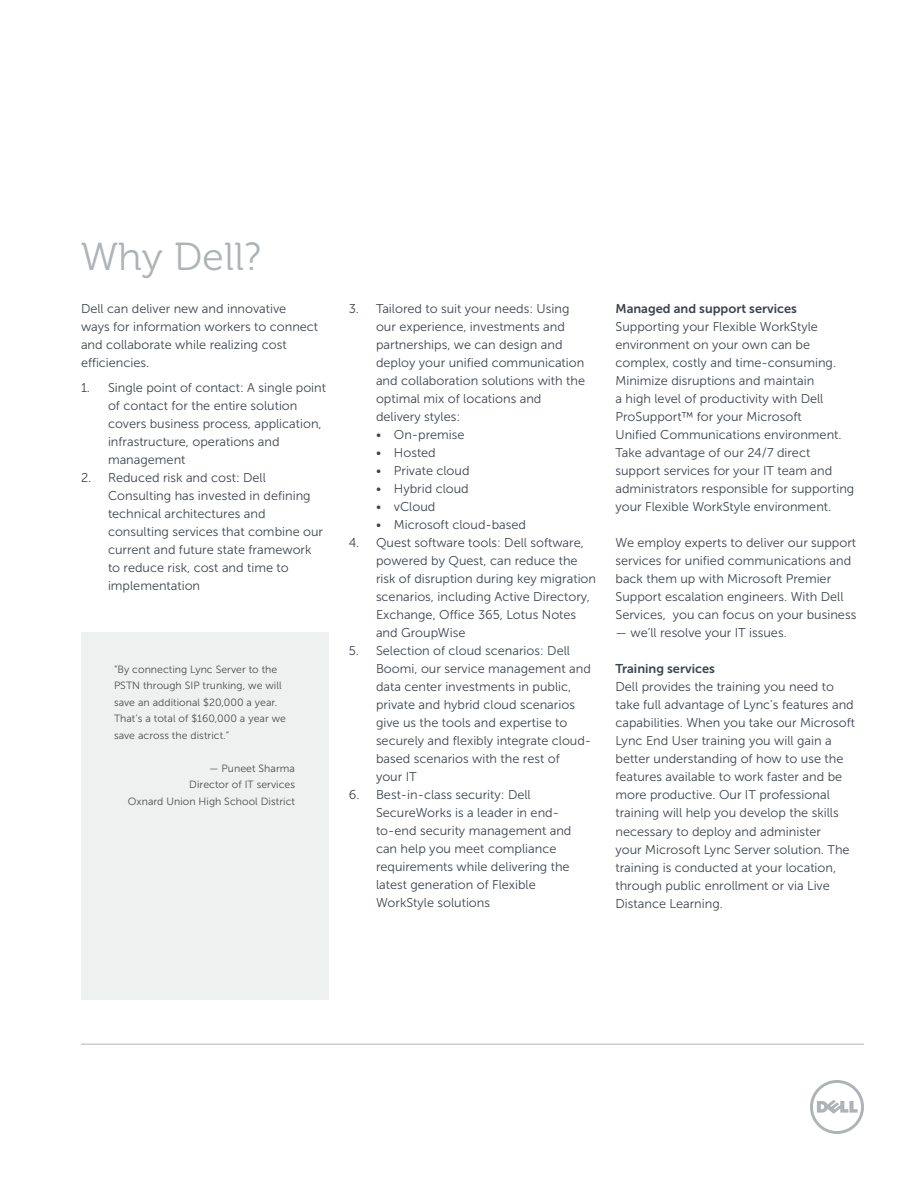
<style>
.page{position:relative;width:918px;height:1188px;background:#fff}
.page>*{position:absolute;margin:0;border:0;box-sizing:border-box;transform-origin:0 0}
.t1{font:39px "Museo For Dell 300";letter-spacing:.01em;color:#aeb3b8}
.t2{font:12.75px/18px "Museo Sans For Dell 300";color:#3e444f}
.t3{font:12.75px "Museo Sans For Dell 700";color:#3e444f}
.t4{font:10.5px/16.5px "Museo Sans For Dell 300";letter-spacing:.005em;color:#4b4c4d}
</style>
<div class="page">
<hr style="left:81px;top:1044px;width:783px;height:1px;background:#aeb3b8">
<div style="left:81px;top:632px;width:247px;height:368px;background:#eff0f0"></div>
<svg style="left:810px;top:1080px;width:54px;height:54px"></svg>
<h1 class="t1" style="left:81px;top:236px;width:182px">Why Dell?</h1>
<p class="t2" style="left:81px;top:300px;width:239px">Dell can deliver new and innovative ways for information workers to connect and collaborate while realizing cost efficiencies.</p>
<p class="t2" style="left:108px;top:379px;width:220px;text-indent:-27px">1. Single point of contact: A single point of contact for the entire solution covers business process, application, infrastructure, operations and management</p>
<p class="t2" style="left:108px;top:469px;width:217px;text-indent:-27px">2. Reduced risk and cost: Dell<br>Consulting has invested in defining technical architectures and consulting services that combine our current and future state framework to reduce risk, cost and time to implementation</p>
<p class="t4" style="left:114px;top:661px;width:173px">“By connecting Lync Server to the<br>PSTN through SIP trunking, we will save an additional $20,000 a year.<br>That’s a total of $160,000 a year we save across the district.”</p>
<p class="t4" style="left:128px;top:760px;width:169px;text-align:right">— Puneet Sharma<br>Director of IT services<br>Oxnard Union High School District</p>
<p class="t2" style="left:376px;top:300px;width:211px;text-indent:-27px">3. Tailored to suit your needs: Using our experience, investments and partnerships, we can design and deploy your unified communication and collaboration solutions with the optimal mix of locations and delivery styles:</p>
<p class="t2" style="left:376px;top:426px;width:90px">• On-premise</p>
<p class="t2" style="left:376px;top:444px;width:61px">• Hosted</p>
<p class="t2" style="left:376px;top:462px;width:95px">• Private cloud</p>
<p class="t2" style="left:376px;top:480px;width:94px">• Hybrid cloud</p>
<p class="t2" style="left:376px;top:498px;width:61px">• vCloud</p>
<p class="t2" style="left:376px;top:516px;width:152px">• Microsoft cloud-based</p>
<p class="t2" style="left:376px;top:534px;width:222px;text-indent:-27px">4. Quest software tools: Dell software, powered by Quest, can reduce the risk of disruption during key migration scenarios, including Active Directory, Exchange, Office 365, Lotus Notes and GroupWise</p>
<p class="t2" style="left:376px;top:642px;width:217px;text-indent:-27px">5. Selection of cloud scenarios: Dell<br>Boomi, our service management and data center investments in public, private and hybrid cloud scenarios give us the tools and expertise to securely and flexibly integrate cloud&shy;based scenarios with the rest of<br>your IT</p>
<p class="t2" style="left:376px;top:786px;width:197px;text-indent:-27px">6. Best-in-class security: Dell<br>SecureWorks is a leader in end&shy;to-end security management and can help you meet compliance requirements while delivering the latest generation of Flexible<br>WorkStyle solutions</p>
<p class="t3" style="left:615px;top:302px;width:183px">Managed and support services</p>
<p class="t2" style="left:615px;top:318px;width:240px">Supporting your Flexible WorkStyle environment on your own can be complex, costly and time-consuming.<br>Minimize disruptions and maintain<br>a high level of productivity with Dell ProSupport™ for your Microsoft<br>Unified Communications environment.<br>Take advantage of our 24/7 direct support services for your IT team and administrators responsible for supporting your Flexible WorkStyle environment.</p>
<p class="t2" style="left:615px;top:534px;width:242px">We employ experts to deliver our support services for unified communications and back them up with Microsoft Premier Support escalation engineers. With Dell Services, you can focus on your business</p>
<p class="t2" style="left:615px;top:624px;width:173px">— we’ll resolve your IT issues.</p>
<p class="t3" style="left:615px;top:662px;width:101px">Training services</p>
<p class="t2" style="left:615px;top:678px;width:241px">Dell provides the training you need to take full advantage of Lync’s features and capabilities. When you take our Microsoft Lync End User training you will gain a better understanding of how to use the features available to work faster and be more productive. Our IT professional training will help you develop the skills necessary to deploy and administer<br>your Microsoft Lync Server solution. The training is conducted at your location, through public enrollment or via Live Distance Learning.</p>
</div>
